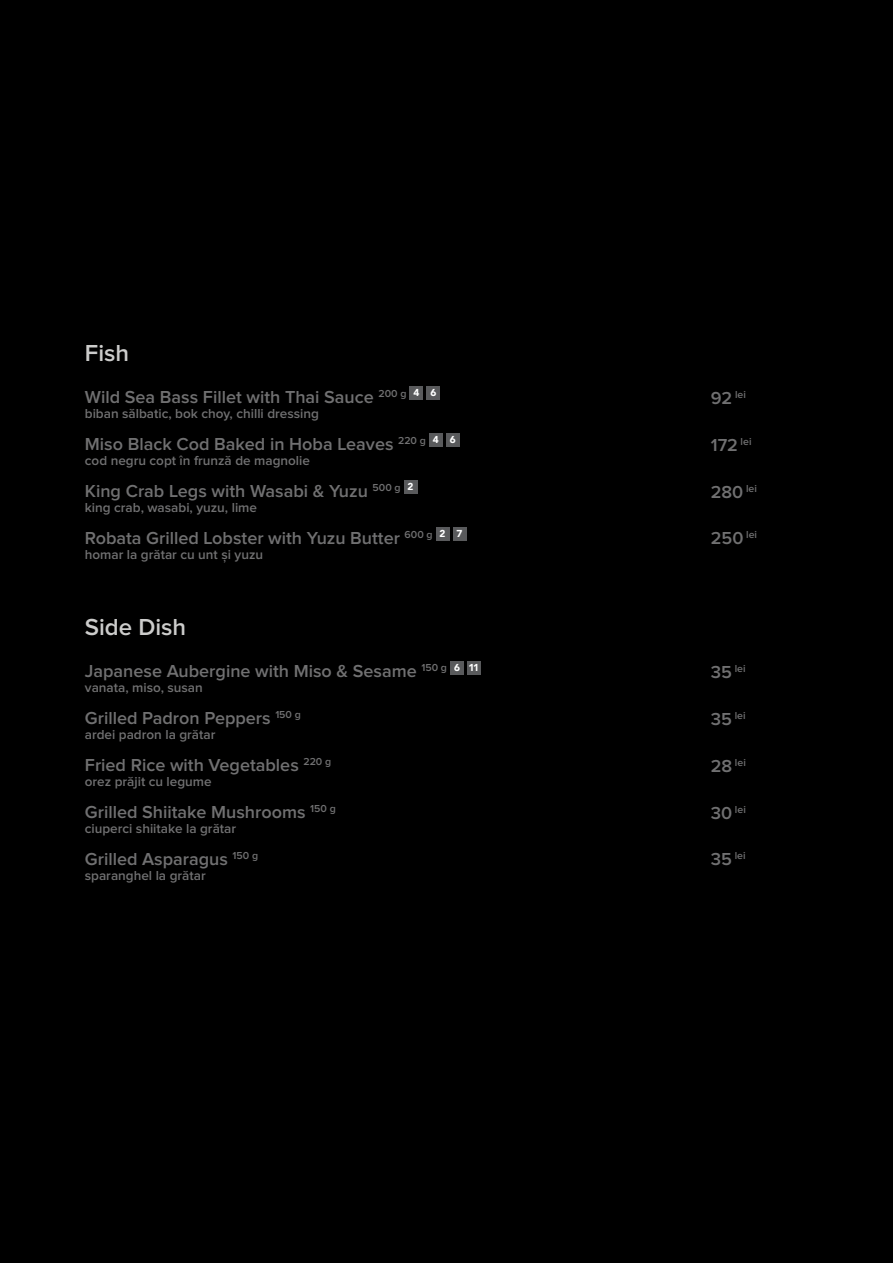
<style>
.page{position:relative;width:893px;height:1263px;background:#000}
.page>*{position:absolute;margin:0;border:0;box-sizing:border-box;transform-origin:0 0}
.t1{font:600 24px "Proxima Nova";color:#cccccb}
.t2{font:600 18px "Proxima Nova";color:#707071}
.t3{font:600 13.5px "Proxima Nova";color:#707071}
.t4{font:600 10.5px "Proxima Nova";color:#707071}
.s1{font-size:18px}
</style>
<div class="page">
<div style="left:450px;top:660px;width:14px;height:14px;background:#595a5c"></div>
<div style="left:467px;top:660px;width:14px;height:14px;background:#595a5c"></div>
<div style="left:409px;top:386px;width:14px;height:14px;background:#595a5c"></div>
<div style="left:426px;top:386px;width:14px;height:14px;background:#595a5c"></div>
<div style="left:429px;top:433px;width:14px;height:14px;background:#595a5c"></div>
<div style="left:446px;top:433px;width:14px;height:14px;background:#595a5c"></div>
<div style="left:404px;top:480px;width:14px;height:14px;background:#595a5c"></div>
<div style="left:436px;top:527px;width:14px;height:13px;background:#595a5c"></div>
<div style="left:453px;top:527px;width:13px;height:13px;background:#595a5c"></div>
<h1 class="t1" style="left:85px;top:342px;width:46px">Fish</h1>
<p class="t2" style="left:85px;top:389px;width:353px">Wild Sea Bass Fillet with Thai Sauce <sup>200</sup> <sup>g</sup> <sup>4</sup> <sup>6</sup></p>
<p class="t3" style="left:85px;top:407px;width:235px">biban sălbatic, bok choy, chilli dressing</p>
<p class="t4" style="left:711px;top:390px;width:37px"><span class="s1">92</span> lei</p>
<p class="t2" style="left:85px;top:436px;width:372px">Miso Black Cod Baked in Hoba Leaves <sup>220</sup> <sup>g</sup> <sup>4</sup> <sup>6</sup></p>
<p class="t3" style="left:85px;top:454px;width:227px">cod negru copt în frunză de magnolie</p>
<p class="t2" style="left:711px;top:437px;width:42px">172 <sup>lei</sup></p>
<p class="t2" style="left:85px;top:482px;width:330px">King Crab Legs with Wasabi &amp; Yuzu <sup>500</sup> <sup>g</sup> <sup>2</sup></p>
<p class="t3" style="left:85px;top:501px;width:174px">king crab, wasabi, yuzu, lime</p>
<p class="t2" style="left:711px;top:483px;width:48px">280 <sup>lei</sup></p>
<p class="t2" style="left:85px;top:529px;width:379px">Robata Grilled Lobster with Yuzu Butter <sup>600</sup> <sup>g</sup> <sup>2</sup> <sup>7</sup></p>
<p class="t3" style="left:85px;top:548px;width:180px">homar la grătar cu unt și yuzu</p>
<p class="t2" style="left:711px;top:530px;width:48px">250 <sup>lei</sup></p>
<h1 class="t1" style="left:85px;top:616px;width:103px">Side Dish</h1>
<p class="t2" style="left:85px;top:663px;width:396px">Japanese Aubergine with Miso &amp; Sesame <sup>150</sup> <sup>g</sup> <sup>6</sup> <sup>11</sup></p>
<p class="t3" style="left:85px;top:682px;width:119px">vanata, miso, susan</p>
<p class="t4" style="left:711px;top:664px;width:36px"><span class="s1">35</span> lei</p>
<p class="t2" style="left:85px;top:710px;width:218px">Grilled Padron Peppers <sup>150</sup> <sup>g</sup></p>
<p class="t3" style="left:85px;top:728px;width:132px">ardei padron la grătar</p>
<p class="t4" style="left:711px;top:711px;width:36px"><span class="s1">35</span> lei</p>
<p class="t2" style="left:85px;top:757px;width:248px">Fried Rice with Vegetables <sup>220</sup> <sup>g</sup></p>
<p class="t3" style="left:85px;top:775px;width:128px">orez prăjit cu legume</p>
<p class="t4" style="left:711px;top:757px;width:37px"><span class="s1">28</span> lei</p>
<p class="t2" style="left:85px;top:803px;width:252px">Grilled Shiitake Mushrooms <sup>150</sup> <sup>g</sup></p>
<p class="t3" style="left:85px;top:822px;width:153px">ciuperci shiitake la grătar</p>
<p class="t4" style="left:711px;top:804px;width:37px"><span class="s1">30</span> lei</p>
<p class="t2" style="left:85px;top:850px;width:175px">Grilled Asparagus <sup>150</sup> <sup>g</sup></p>
<p class="t3" style="left:85px;top:869px;width:122px">sparanghel la grătar</p>
<p class="t4" style="left:711px;top:851px;width:36px"><span class="s1">35</span> lei</p>
</div>
